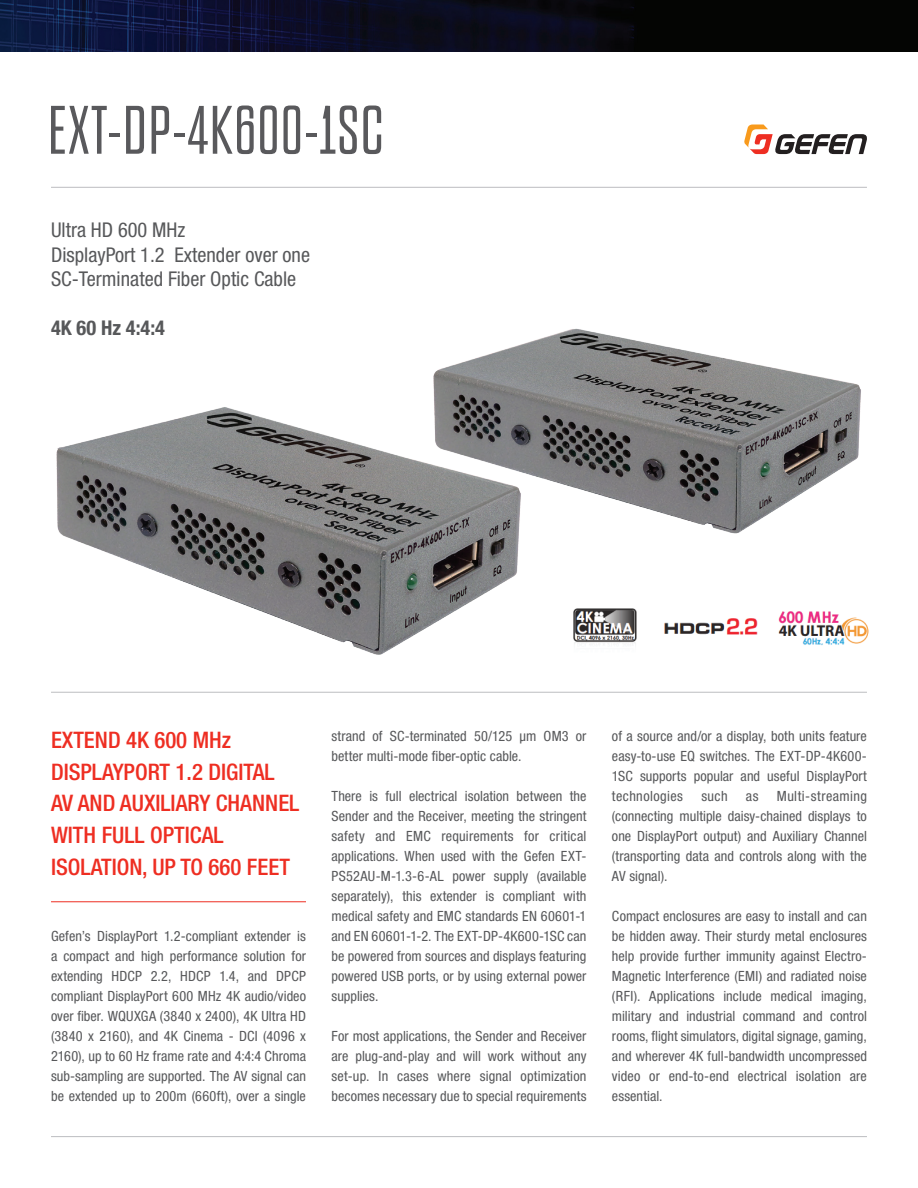
<style>
.page{position:relative;width:918px;height:1188px;background:#fff}
.page>*{position:absolute;margin:0;border:0;box-sizing:border-box;transform-origin:0 0}
.t1{font:500 condensed 22.8px/32px "Helvetica Neue LT Std";color:#ee2e22}
.t2{font:condensed 20.4px/24.5px "Helvetica Neue LT Std";color:#57585a}
.t3{font:700 condensed 20.4px "Helvetica Neue LT Std";color:#57585a}
.t4{font:condensed 14.1px/20px "Helvetica Neue LT Std";letter-spacing:.005em;color:#57585a;text-align:justify}
</style>
<div class="page">
<img style="left:0;top:0;width:918px;height:51px">
<hr style="left:51px;top:692px;width:816px;height:1px;background:#bcbdc0">
<hr style="left:51px;top:901px;width:255px;height:1px;background:#ee2e22">
<hr style="left:51px;top:187px;width:816px;height:1px;background:#bcbdc0">
<hr style="left:51px;top:1136px;width:816px;height:1px;background:#bcbdc0">
<svg style="left:744px;top:125px;width:123px;height:29px"></svg>
<img style="left:56px;top:328px;width:805px;height:327px">
<svg style="left:51px;top:106px;width:69px;height:48px"></svg>
<svg style="left:126px;top:106px;width:18px;height:48px"></svg>
<svg style="left:152px;top:106px;width:102px;height:48px"></svg>
<svg style="left:260px;top:106px;width:17px;height:48px"></svg>
<svg style="left:284px;top:106px;width:16px;height:48px"></svg>
<svg style="left:363px;top:106px;width:18px;height:48px"></svg>
<svg style="left:306px;top:106px;width:51px;height:48px"></svg>
<img style="left:563px;top:597px;width:88px;height:58px">
<img style="left:661px;top:608px;width:103px;height:31px">
<img style="left:778px;top:599px;width:91px;height:51px">
<h2 class="t2" style="left:51px;top:218px;width:261px">Ultra HD 600 MHz<br>DisplayPort 1.2 Extender over one<br>SC-Terminated Fiber Optic Cable</h2>
<h2 class="t3" style="left:51px;top:315px;width:116px">4K 60 Hz 4:4:4</h2>
<h1 class="t1" style="left:51px;top:723px;width:250px">EXTEND 4K 600 MHz<br>DISPLAYPORT 1.2 DIGITAL<br>AV AND AUXILIARY CHANNEL<br>WITH FULL OPTICAL<br>ISOLATION, UP TO 660 FEET</h1>
<p class="t4" style="left:51px;top:926px;width:257px">Gefen’s DisplayPort 1.2-compliant extender is a compact and high performance solution for extending HDCP 2.2, HDCP 1.4, and DPCP compliant DisplayPort 600 MHz 4K audio/video over fiber. WQUXGA (3840 x 2400), 4K Ultra HD (3840 x 2160), and 4K Cinema - DCI (4096 x 2160), up to 60 Hz frame rate and 4:4:4 Chroma sub-sampling are supported. The AV signal can be extended up to 200m (660ft), over a single</p>
<p class="t4" style="left:332px;top:726px;width:256px">strand of SC-terminated 50/125 µm OM3 or better multi-mode fiber-optic cable.</p>
<p class="t4" style="left:332px;top:786px;width:257px">There is full electrical isolation between the Sender and the Receiver, meeting the stringent safety and EMC requirements for critical applications. When used with the Gefen EXT-PS52AU-M-1.3-6-AL power supply (available separately), this extender is compliant with medical safety and EMC standards EN 60601-1 and EN 60601-1-2. The EXT-DP-4K600-1SC can be powered from sources and displays featuring powered USB ports, or by using external power supplies.</p>
<p class="t4" style="left:332px;top:1026px;width:257px">For most applications, the Sender and Receiver are plug-and-play and will work without any set-up. In cases where signal optimization becomes necessary due to special requirements</p>
<p class="t4" style="left:612px;top:726px;width:256px">of a source and/or a display, both units feature easy-to-use EQ switches. The EXT-DP-4K600- 1SC supports popular and useful DisplayPort technologies</p>
<p class="t4" style="left:612px;top:786px;width:256px;text-indent:165px">Multi-streaming (connecting multiple daisy-chained displays to one DisplayPort output) and Auxiliary Channel (transporting data and controls along with the AV signal).</p>
<p class="t4" style="left:612px;top:906px;width:256px">Compact enclosures are easy to install and can be hidden away. Their sturdy metal enclosures help provide further immunity against Electro-Magnetic Interference (EMI) and radiated noise (RFI). Applications include medical imaging, military and industrial command and control rooms, flight simulators, digital signage, gaming, and wherever 4K full-bandwidth uncompressed video or end-to-end electrical isolation are essential.</p>
<p class="t4" style="left:701px;top:786px;width:28px">such</p>
<p class="t4" style="left:746px;top:786px;width:14px">as</p>
</div>
